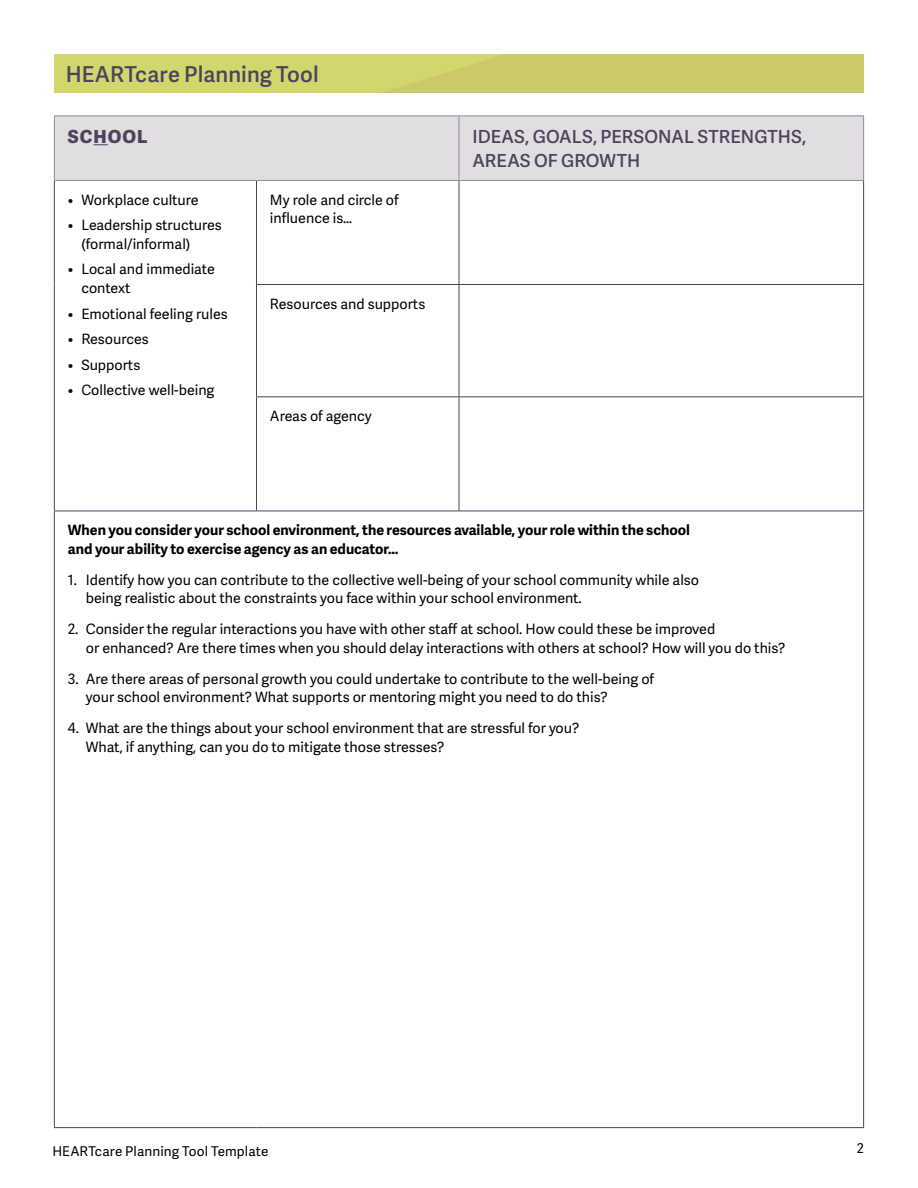
<style>
.page{position:relative;width:918px;height:1188px;background:#fff}
.page>*{position:absolute;margin:0;border:0;box-sizing:border-box;transform-origin:0 0}
.t1{font:600 21.9px "Adelle Sans";letter-spacing:.005em;color:#4b445c}
.t2{font:600 18px/24px "Adelle Sans";letter-spacing:.005em;color:#4b445c}
.t3{font:800 18px "Adelle Sans";letter-spacing:.06em;color:#4b445c}
.t4{font:14.25px/18.8px "Adelle Sans";color:#000}
.t5{font:700 14.25px/18.8px "Adelle Sans";color:#000}
.t6{font:13.5px "Adelle Sans";letter-spacing:.01em;color:#000}
</style>
<div class="page">
<div style="left:55px;top:117px;width:808px;height:63px;background:#e0dee1"></div>
<hr style="left:54px;top:511px;width:1px;height:616px;background:#4b445c">
<hr style="left:863px;top:511px;width:1px;height:616px;background:#4b445c">
<hr style="left:54px;top:1127px;width:202px;height:1px;background:#4b445c">
<hr style="left:256px;top:1127px;width:203px;height:1px;background:#4b445c">
<hr style="left:459px;top:1127px;width:405px;height:1px;background:#4b445c">
<hr style="left:54px;top:181px;width:1px;height:104px;background:#4b445c">
<hr style="left:256px;top:181px;width:1px;height:103px;background:#4b445c">
<hr style="left:459px;top:181px;width:1px;height:103px;background:#4b445c">
<hr style="left:863px;top:181px;width:1px;height:103px;background:#4b445c">
<hr style="left:54px;top:285px;width:1px;height:112px;background:#4b445c">
<hr style="left:256px;top:284px;width:203px;height:1px;background:#4b445c">
<hr style="left:256px;top:285px;width:1px;height:111px;background:#4b445c">
<hr style="left:459px;top:284px;width:405px;height:1px;background:#4b445c">
<hr style="left:459px;top:285px;width:1px;height:111px;background:#4b445c">
<hr style="left:863px;top:285px;width:1px;height:111px;background:#4b445c">
<hr style="left:54px;top:397px;width:1px;height:114px;background:#4b445c">
<hr style="left:256px;top:396px;width:203px;height:1px;background:#4b445c">
<hr style="left:256px;top:397px;width:1px;height:114px;background:#4b445c">
<hr style="left:459px;top:396px;width:405px;height:1px;background:#4b445c">
<hr style="left:459px;top:397px;width:1px;height:114px;background:#4b445c">
<hr style="left:863px;top:397px;width:1px;height:114px;background:#4b445c">
<hr style="left:54px;top:511px;width:202px;height:1px;background:#4b445c">
<hr style="left:256px;top:511px;width:203px;height:1px;background:#4b445c">
<hr style="left:459px;top:511px;width:405px;height:1px;background:#4b445c">
<hr style="left:54px;top:116px;width:202px;height:1px;background:#928999">
<hr style="left:54px;top:116px;width:1px;height:64px;background:#928999">
<hr style="left:256px;top:116px;width:203px;height:1px;background:#928999">
<hr style="left:459px;top:116px;width:405px;height:1px;background:#928999">
<hr style="left:459px;top:116px;width:1px;height:64px;background:#928999">
<hr style="left:863px;top:116px;width:1px;height:64px;background:#928999">
<hr style="left:54px;top:180px;width:202px;height:1px;background:#928999">
<hr style="left:256px;top:180px;width:203px;height:1px;background:#928999">
<hr style="left:459px;top:180px;width:405px;height:1px;background:#928999">
<svg style="left:94px;top:144px;width:14px;height:1px"></svg>
<div style="left:54px;top:54px;width:810px;height:38px;background:#d3d66d"></div>
<svg style="left:385px;top:54px;width:479px;height:38px"></svg>
<h1 class="t1" style="left:66px;top:58px;width:254px">HEARTcare Planning Tool</h1>
<p class="t3" style="left:68px;top:123px;width:81px">SCHOOL</p>
<p class="t2" style="left:472px;top:124px;width:335px">IDEAS, GOALS, PERSONAL STRENGTHS,<br>AREAS OF GROWTH</p>
<p class="t4" style="left:68px;top:190px;width:132px">• Workplace culture</p>
<p class="t4" style="left:81px;top:215px;width:142px;text-indent:-13px">• Leadership structures (formal/informal)</p>
<p class="t4" style="left:81px;top:260px;width:135px;text-indent:-13px">• Local and immediate context</p>
<p class="t4" style="left:68px;top:304px;width:161px">• Emotional feeling rules</p>
<p class="t4" style="left:68px;top:329px;width:82px">• Resources</p>
<p class="t4" style="left:68px;top:355px;width:74px">• Supports</p>
<p class="t4" style="left:68px;top:380px;width:148px">• Collective well-being</p>
<p class="t4" style="left:270px;top:190px;width:130px">My role and circle of influence is…</p>
<p class="t4" style="left:270px;top:294px;width:157px">Resources and supports</p>
<p class="t4" style="left:270px;top:406px;width:103px">Areas of agency</p>
<p class="t5" style="left:68px;top:520px;width:624px">When you consider your school environment, the resources available, your role within the school and your ability to exercise agency as an educator…</p>
<p class="t4" style="left:86px;top:570px;width:615px;text-indent:-18px">1. Identify how you can contribute to the collective well-being of your school community while also being realistic about the constraints you face within your school environment.</p>
<p class="t4" style="left:86px;top:619px;width:701px;text-indent:-18px">2. Consider the regular interactions you have with other staff at school. How could these be improved<br>or enhanced? Are there times when you should delay interactions with others at school? How will you do this?</p>
<p class="t4" style="left:86px;top:669px;width:570px;text-indent:-18px">3. Are there areas of personal growth you could undertake to contribute to the well-being of your school environment? What supports or mentoring might you need to do this?</p>
<p class="t4" style="left:86px;top:718px;width:495px;text-indent:-18px">4. What are the things about your school environment that are stressful for you?<br>What, if anything, can you do to mitigate those stresses?</p>
<p class="t6" style="left:52px;top:1141px;width:217px">HEARTcare Planning Tool Template</p>
<p class="t6" style="left:857px;top:1138px;width:9px">2</p>
</div>
